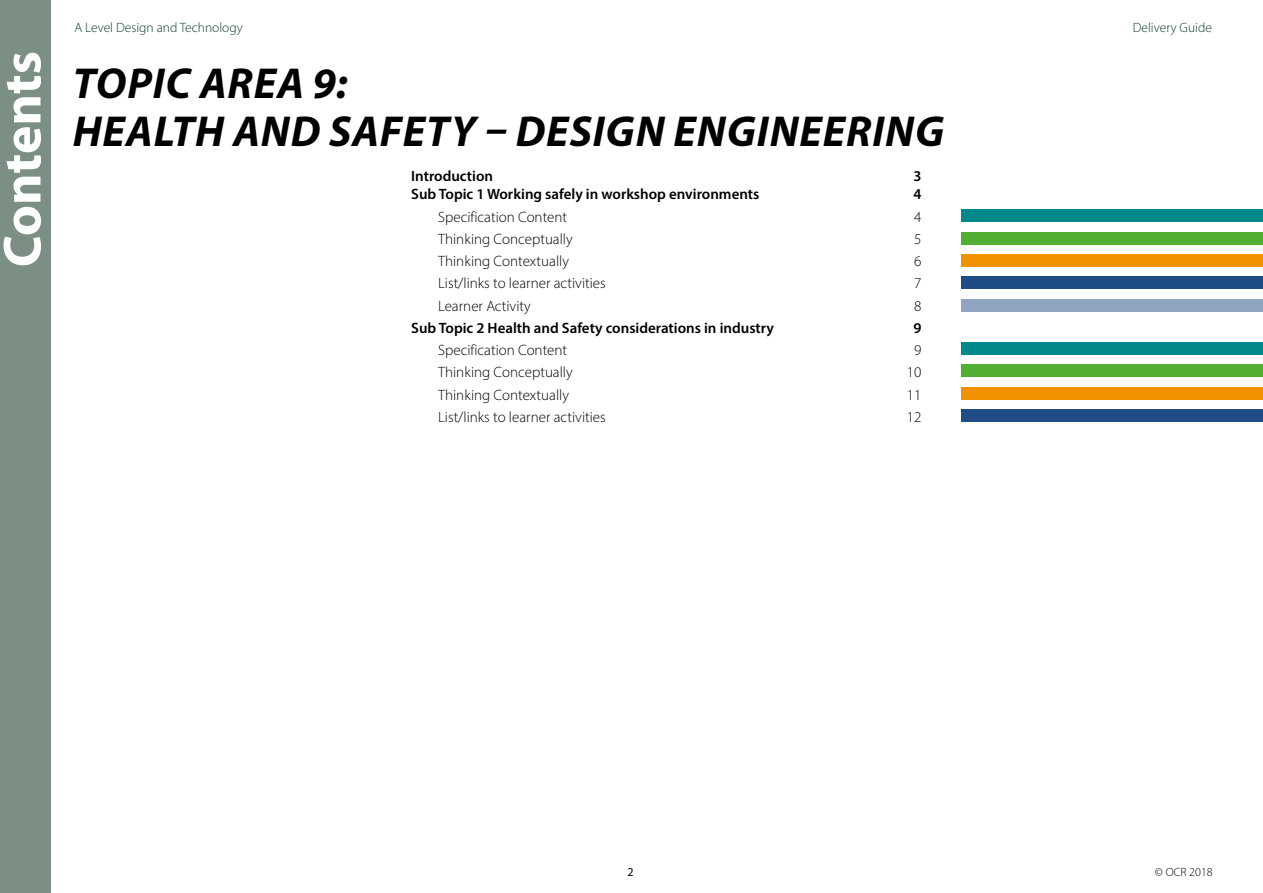
<style>
.page{position:relative;width:1263px;height:893px;background:#fff}
.page>*{position:absolute;margin:0;border:0;box-sizing:border-box;transform-origin:0 0}
.t1{font:700 54px "Myriad Pro";letter-spacing:-.005em;color:#fff}
.Header_1{font:italic 700 43.5px/48px "Myriad Pro";letter-spacing:.02em;color:#000}
.Contents{font:300 15px "Myriad Pro";color:#000}
.Contents-2{font:600 15px "Myriad Pro";color:#000}
.t2{font:300 13.5px "Myriad Pro";color:#0e3d2e}
.t3{font:300 12px "Myriad Pro";color:#000}
.t4{font:12px "Myriad Pro";color:#000}
</style>
<div class="page">
<div style="left:0;top:0;width:51px;height:893px;background:#7b8f85"></div>
<div style="left:962px;top:209px;width:301px;height:13px;background:#00888b"></div>
<div style="left:962px;top:232px;width:301px;height:12px;background:#52ae32"></div>
<div style="left:962px;top:254px;width:301px;height:13px;background:#f39200"></div>
<div style="left:962px;top:277px;width:301px;height:12px;background:#1f4c85"></div>
<div style="left:962px;top:299px;width:301px;height:13px;background:#8fa5c2"></div>
<div style="left:962px;top:342px;width:301px;height:13px;background:#00888b"></div>
<div style="left:962px;top:364px;width:301px;height:13px;background:#52ae32"></div>
<div style="left:962px;top:387px;width:301px;height:13px;background:#f39200"></div>
<div style="left:962px;top:409px;width:301px;height:13px;background:#1f4c85"></div>
<h1 class="t1" style="left:-13px;top:267px;width:218px;rotate:-90deg">Contents</h1>
<p class="t2" style="left:74px;top:20px;width:170px">A Level Design and Technology</p>
<p class="Header_1" style="left:73px;top:58px;width:873px">TOPIC AREA 9:<br>HEALTH AND SAFETY – DESIGN ENGINEERING</p>
<p class="Contents-2" style="left:411px;top:167px;width:83px">Introduction</p>
<p class="Contents-2" style="left:913px;top:167px;width:10px">3</p>
<p class="Contents-2" style="left:411px;top:185px;width:350px">Sub Topic 1 Working safely in workshop environments</p>
<p class="Contents-2" style="left:913px;top:185px;width:10px">4</p>
<p class="Contents" style="left:438px;top:208px;width:130px">Specification Content</p>
<p class="Contents" style="left:914px;top:208px;width:9px">4</p>
<p class="Contents" style="left:438px;top:230px;width:136px">Thinking Conceptually</p>
<p class="Contents" style="left:914px;top:230px;width:9px">5</p>
<p class="Contents" style="left:438px;top:252px;width:132px">Thinking Contextually</p>
<p class="Contents" style="left:914px;top:252px;width:9px">6</p>
<p class="Contents" style="left:438px;top:274px;width:169px">List/links to learner activities</p>
<p class="Contents" style="left:914px;top:274px;width:9px">7</p>
<p class="Contents" style="left:438px;top:297px;width:94px">Learner Activity</p>
<p class="Contents" style="left:914px;top:297px;width:9px">8</p>
<p class="Contents-2" style="left:411px;top:318px;width:364px">Sub Topic 2 Health and Safety considerations in industry</p>
<p class="Contents-2" style="left:913px;top:318px;width:10px">9</p>
<p class="Contents" style="left:438px;top:341px;width:130px">Specification Content</p>
<p class="Contents" style="left:914px;top:341px;width:9px">9</p>
<p class="Contents" style="left:438px;top:363px;width:136px">Thinking Conceptually</p>
<p class="Contents" style="left:907px;top:363px;width:16px">10</p>
<p class="Contents" style="left:438px;top:386px;width:132px">Thinking Contextually</p>
<p class="Contents" style="left:907px;top:386px;width:16px">11</p>
<p class="Contents" style="left:438px;top:408px;width:169px">List/links to learner activities</p>
<p class="Contents" style="left:907px;top:408px;width:16px">12</p>
<p class="t4" style="left:627px;top:865px;width:8px">2</p>
<p class="t2" style="left:1133px;top:20px;width:81px">Delivery Guide</p>
<p class="t3" style="left:1155px;top:865px;width:59px">© OCR 2018</p>
</div>
